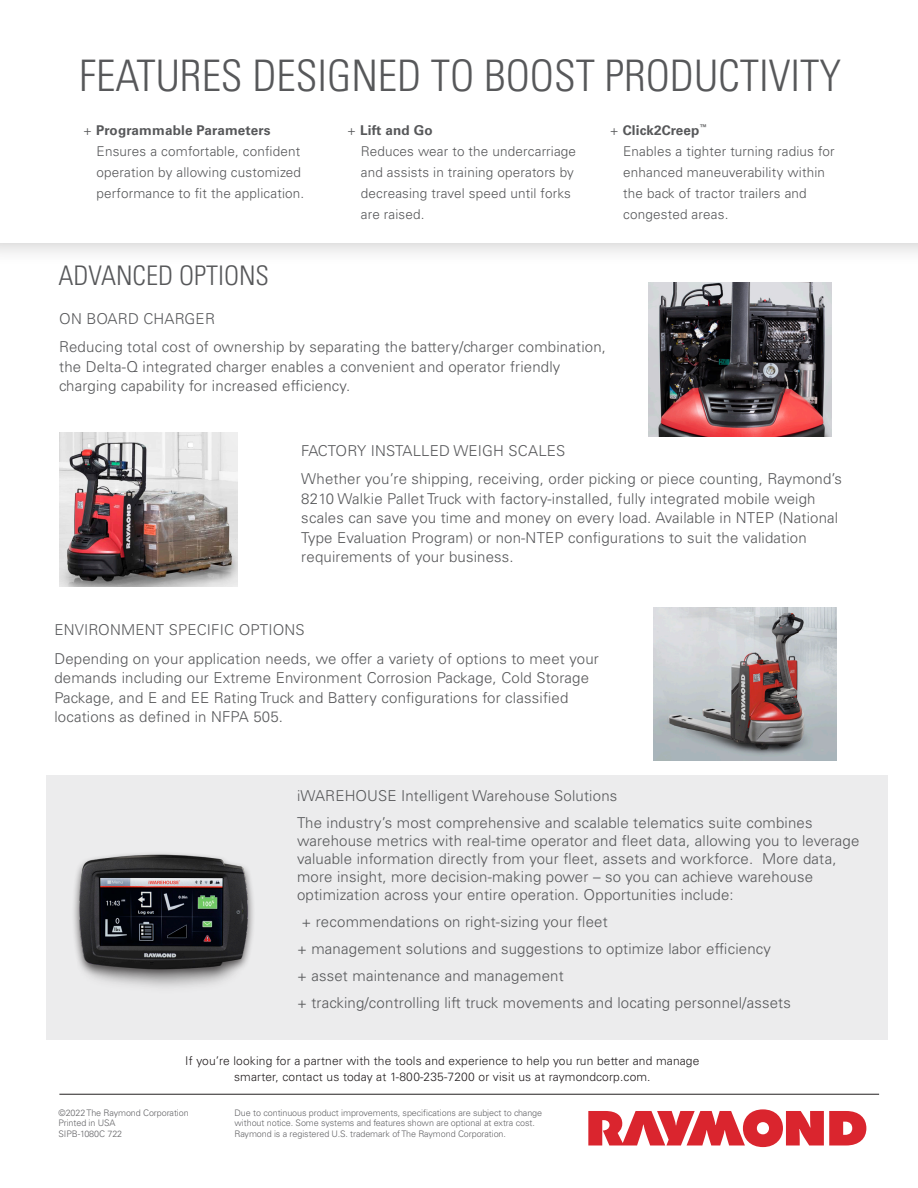
<style>
.page{position:relative;width:918px;height:1188px;background:#fff}
.page>*{position:absolute;margin:0;border:0;box-sizing:border-box;transform-origin:0 0}
.t1{font:300 condensed 43.5px "Univers LT Std";color:#57585a}
.t2{font:300 condensed 27px "Univers LT Std";color:#57585a}
.t3{font:300 15px/19.5px "Univers LT Std";letter-spacing:.01em;color:#57585a}
.t4{font:300 13.5px/21px "Univers LT Std";letter-spacing:.01em;color:#57585a}
.t5{font:300 12px/16.5px "Univers LT Std";letter-spacing:.01em;color:#231f20;text-align:center}
.t6{font:300 9px/10.5px "Univers LT Std";letter-spacing:-.01em;color:#656568}
.t7{font:300 4.5px "Univers LT Std";color:#505052}
.t8{font:italic 300 3.45px "Univers LT Std";letter-spacing:.01em;color:#57585a}
.s1{font-weight:700}
</style>
<div class="page">
<div style="left:46px;top:775px;width:842px;height:265px;background:#ececed"></div>
<div style="left:0;top:0;width:918px;height:266px;background:#231f20;opacity:.27"></div>
<div style="left:0;top:0;width:918px;height:243px;background:#fff"></div>
<hr style="left:59px;top:1094px;width:820px;height:1px;background:#231f20">
<svg style="left:588px;top:1109px;width:278px;height:38px"></svg>
<img style="left:654px;top:607px;width:183px;height:153px">
<img style="left:60px;top:433px;width:177px;height:153px">
<img style="left:649px;top:283px;width:183px;height:153px">
<img style="left:74px;top:853px;width:179px;height:134px">
<p class="t1" style="left:79px;top:49px;width:764px">FEATURES DESIGNED TO BOOST PRODUCTIVITY</p>
<p class="t4" style="left:97px;top:119px;width:209px;text-indent:-14px">+ <span class="s1">Programmable Parameters </span>Ensures a comfortable, confident operation by allowing customized performance to fit the application.</p>
<p class="t4" style="left:361px;top:119px;width:217px;text-indent:-14px">+ <span class="s1">Lift and Go<br></span>Reduces wear to the undercarriage and assists in training operators by decreasing travel speed until forks are raised.</p>
<p class="t4" style="left:623px;top:119px;width:213px;text-indent:-14px">+ <span class="s1">Click2Creep</span><sup>™<br></sup>Enables a tighter turning radius for enhanced maneuverability within the back of tractor trailers and congested areas.</p>
<p class="t2" style="left:59px;top:259px;width:212px">ADVANCED OPTIONS</p>
<p class="t3" style="left:59px;top:309px;width:157px">ON BOARD CHARGER</p>
<p class="t3" style="left:59px;top:337px;width:548px">Reducing total cost of ownership by separating the battery/charger combination, the Delta-Q integrated charger enables a convenient and operator friendly charging capability for increased efficiency.</p>
<p class="t3" style="left:301px;top:441px;width:266px">FACTORY INSTALLED WEIGH SCALES</p>
<p class="t3" style="left:301px;top:469px;width:542px">Whether you’re shipping, receiving, order picking or piece counting, Raymond’s 8210 Walkie Pallet Truck with factory-installed, fully integrated mobile weigh scales can save you time and money on every load. Available in NTEP (National Type Evaluation Program) or non-NTEP configurations to suit the validation requirements of your business.</p>
<p class="t3" style="left:54px;top:620px;width:252px">ENVIRONMENT SPECIFIC OPTIONS</p>
<p class="t3" style="left:54px;top:649px;width:546px">Depending on your application needs, we offer a variety of options to meet your demands including our Extreme Environment Corrosion Package, Cold Storage Package, and E and EE Rating Truck and Battery configurations for classified locations as defined in NFPA 505.</p>
<p class="t7" style="left:97px;top:655px;width:19px">Capacity</p>
<p class="t7" style="left:166px;top:655px;width:17px">4500lbs</p>
<p class="t7" style="left:93px;top:675px;width:27px">Frame Width</p>
<p class="t7" style="left:170px;top:675px;width:9px">28”</p>
<p class="t7" style="left:94px;top:696px;width:25px">Battery Box</p>
<p class="t7" style="left:170px;top:696px;width:9px">7.8”</p>
<p class="t8" style="left:136px;top:717px;width:75px">* within 1% of the maximum calibrated weight.</p>
<p class="t3" style="left:297px;top:786px;width:322px">iWAREHOUSE Intelligent Warehouse Solutions</p>
<p class="t3" style="left:297px;top:814px;width:564px;line-height:18px">The industry’s most comprehensive and scalable telematics suite combines warehouse metrics with real-time operator and fleet data, allowing you to leverage valuable information directly from your fleet, assets and workforce. More data, more insight, more decision-making power – so you can achieve warehouse optimization across your entire operation. Opportunities include:</p>
<p class="t3" style="left:301px;top:912px;width:308px">+ recommendations on right-sizing your fleet</p>
<p class="t3" style="left:297px;top:939px;width:476px">+ management solutions and suggestions to optimize labor efficiency</p>
<p class="t3" style="left:297px;top:966px;width:268px">+ asset maintenance and management</p>
<p class="t3" style="left:297px;top:993px;width:495px">+ tracking/controlling lift truck movements and locating personnel/assets</p>
<p class="t5" style="left:185px;top:1052px;width:516px">If you’re looking for a partner with the tools and experience to help you run better and manage smarter, contact us today at 1-800-235-7200 or visit us at raymondcorp.com.</p>
<p class="t6" style="left:59px;top:1107px;width:132px">©2022 The Raymond Corporation</p>
<p class="t6" style="left:59px;top:1118px;width:58px">Printed in USA</p>
<p class="t6" style="left:59px;top:1128px;width:65px">SIPB-1080C 722</p>
<p class="t6" style="left:235px;top:1107px;width:309px">Due to continuous product improvements, specifications are subject to change without notice. Some systems and features shown are optional at extra cost.<br>Raymond is a registered U.S. trademark of The Raymond Corporation.</p>
</div>
